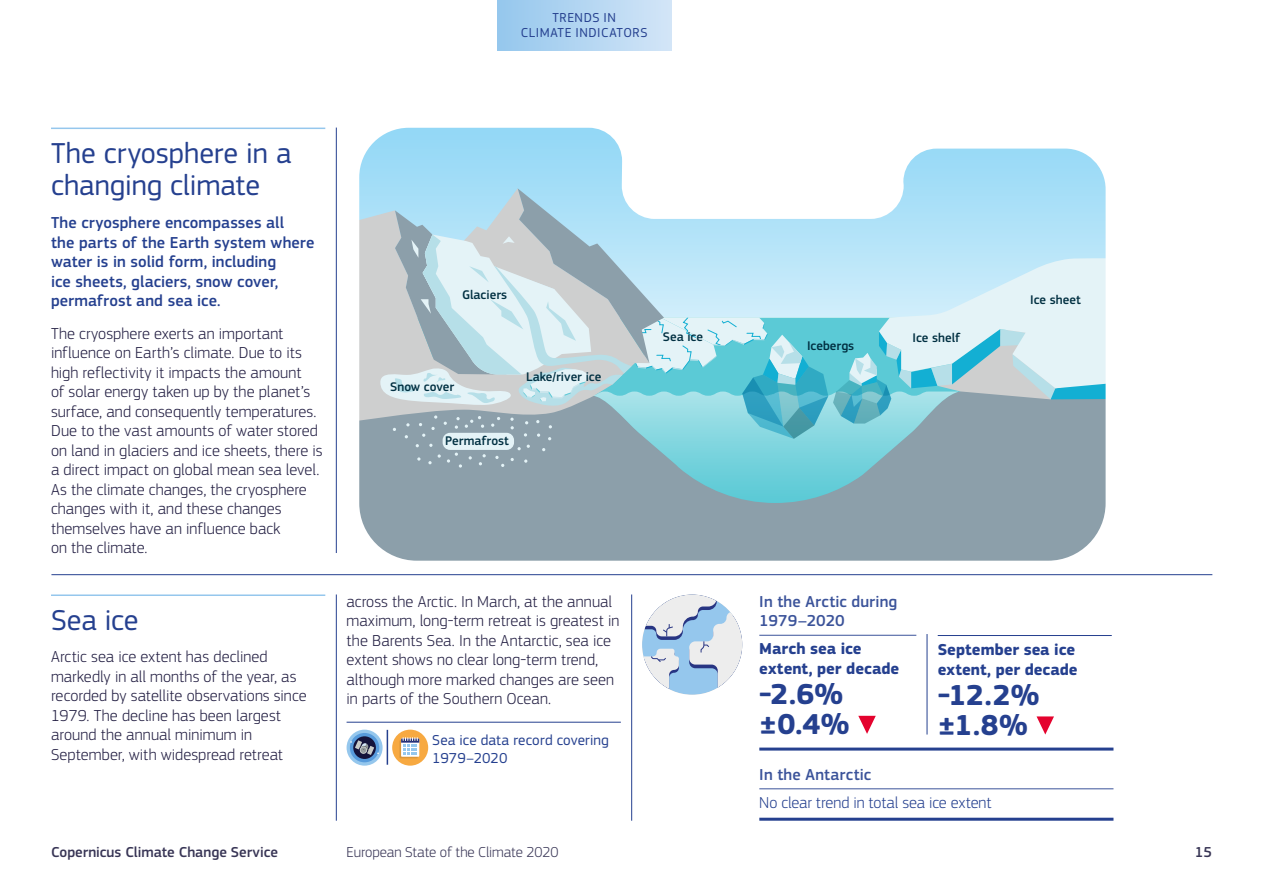
<style>
.page{position:relative;width:1263px;height:893px;background:#fff}
.page>*{position:absolute;margin:0;border:0;box-sizing:border-box;transform-origin:0 0}
.Heading_20_21pt__lin{font:30px/31.5px "EC Square Sans Pro";letter-spacing:-.005em;color:#25408f}
.Stat_20_24pt__4mm_be{font:700 30px/30px "EC Square Sans Pro";color:#25408f}
.Body_copy_11_13pt__3{font:300 16.5px/19.5px "EC Square Sans Pro";letter-spacing:.005em;color:#221e42}
.Standfirst_11_13pt{font:500 16.5px/19.5px "EC Square Sans Pro";letter-spacing:.005em;color:#25408f}
.Stat_body_11_13pt__l{font:700 16.5px/19.5px "EC Square Sans Pro";color:#25408f}
.Stat_heading_10_12pt{font:500 16.5px/19.5px "EC Square Sans Pro";letter-spacing:.01em;color:#3b539a}
.Stat_body_11_13pt__l-2{font:300 16.5px "EC Square Sans Pro";letter-spacing:-.005em;color:#25408f}
.Data_10_12__10mm_spa{font:15px/18px "EC Square Sans Pro";letter-spacing:.005em;color:#25408f}
.t1{font:500 15px "EC Square Sans Pro";color:#383555}
.t2{font:300 15px "EC Square Sans Pro";letter-spacing:-.005em;color:#383555}
.Nav_9_109pt{font:13.5px/15px "EC Square Sans Pro";letter-spacing:.04em;color:#25408f;text-align:center}
.t3{font:500 13.05px "EC Square Sans Pro";color:#002f41}
</style>
<div class="page">
<hr style="left:51px;top:128px;width:274px;height:1px;background:#95c7ed">
<hr style="left:336px;top:128px;width:1px;height:425px;background:#25408f">
<hr style="left:336px;top:594px;width:1px;height:227px;background:#25408f">
<hr style="left:51px;top:574px;width:1161px;height:1px;background:#25408f">
<hr style="left:631px;top:594px;width:1px;height:227px;background:#25408f">
<hr style="left:51px;top:594px;width:274px;height:2px;background:#95c7ed">
<hr style="left:347px;top:722px;width:274px;height:1px;background:#25408f">
<svg style="left:347px;top:730px;width:36px;height:36px"></svg>
<svg style="left:350px;top:733px;width:29px;height:29px"></svg>
<svg style="left:353px;top:736px;width:23px;height:23px"></svg>
<svg style="left:350px;top:740px;width:29px;height:15px"></svg>
<hr style="left:387px;top:730px;width:1px;height:35px;background:#25408f">
<div style="left:392px;top:730px;width:36px;height:36px;background:#f7a941;border-radius:50%"></div>
<div style="left:399px;top:740px;width:19px;height:18px;background:#db973a"></div>
<div style="left:401px;top:738px;width:18px;height:19px;background:#fff"></div>
<svg style="left:401px;top:738px;width:18px;height:17px"></svg>
<svg style="left:359px;top:127px;width:747px;height:434px;background:#accdd8"></svg>
<hr style="left:927px;top:634px;width:1px;height:100px;background:#25408f">
<div style="left:642px;top:594px;width:100px;height:101px;background:#95c7ed;border-radius:50%"></div>
<svg style="left:643px;top:594px;width:100px;height:95px"></svg>
<hr style="left:759px;top:635px;width:157px;height:1px;background:#3b539a">
<svg style="left:858px;top:716px;width:18px;height:18px"></svg>
<hr style="left:938px;top:635px;width:174px;height:1px;background:#25408f">
<svg style="left:1036px;top:716px;width:18px;height:18px"></svg>
<hr style="left:759px;top:788px;width:354px;height:1px;background:#3b539a">
<hr style="left:759px;top:748px;width:354px;height:3px;background:#25408f">
<hr style="left:759px;top:818px;width:354px;height:3px;background:#25408f">
<div style="left:497px;top:0;width:174px;height:50px;background:linear-gradient(to right,#95c7ed,#d2e5f7)"></div>
<p class="Nav_9_109pt" style="left:521px;top:10px;width:128px">TRENDS IN<br>CLIMATE INDICATORS</p>
<p class="Heading_20_21pt__lin" style="left:51px;top:138px;width:242px">The cryosphere in a changing climate</p>
<p class="Standfirst_11_13pt" style="left:51px;top:213px;width:265px">The cryosphere encompasses all<br>the parts of the Earth system where water is in solid form, including<br>ice sheets, glaciers, snow cover, permafrost and sea ice.</p>
<p class="Body_copy_11_13pt__3" style="left:51px;top:323px;width:273px">The cryosphere exerts an important influence on Earth’s climate. Due to its high reflectivity it impacts the amount<br>of solar energy taken up by the planet’s surface, and consequently temperatures.<br>Due to the vast amounts of water stored on land in glaciers and ice sheets, there is a direct impact on global mean sea level.<br>As the climate changes, the cryosphere changes with it, and these changes themselves have an influence back<br>on the climate.</p>
<p class="Heading_20_21pt__lin" style="left:51px;top:605px;width:89px">Sea ice</p>
<p class="Body_copy_11_13pt__3" style="left:51px;top:647px;width:257px">Arctic sea ice extent has declined markedly in all months of the year, as recorded by satellite observations since 1979. The decline has been largest around the annual minimum in September, with widespread retreat</p>
<p class="t3" style="left:462px;top:287px;width:47px">Glaciers</p>
<p class="t3" style="left:390px;top:379px;width:65px">Snow cover</p>
<p class="t3" style="left:445px;top:433px;width:65px">Permafrost</p>
<p class="t3" style="left:526px;top:369px;width:77px">Lake/river ice</p>
<p class="Body_copy_11_13pt__3" style="left:347px;top:592px;width:274px">across the Arctic. In March, at the annual maximum, long-term retreat is greatest in the Barents Sea. In the Antarctic, sea ice extent shows no clear long-term trend, although more marked changes are seen in parts of the Southern Ocean.</p>
<p class="Data_10_12__10mm_spa" style="left:432px;top:731px;width:178px">Sea ice data record covering<br>1979–2020</p>
<p class="t3" style="left:663px;top:329px;width:42px">Sea ice</p>
<p class="t3" style="left:807px;top:338px;width:49px">Icebergs</p>
<p class="t3" style="left:912px;top:330px;width:49px">Ice shelf</p>
<p class="t3" style="left:1030px;top:292px;width:52px">Ice sheet</p>
<p class="Stat_heading_10_12pt" style="left:759px;top:592px;width:139px">In the Arctic during<br>1979–2020</p>
<p class="Stat_body_11_13pt__l" style="left:759px;top:640px;width:142px">March sea ice extent, per decade</p>
<p class="Stat_20_24pt__4mm_be" style="left:759px;top:680px;width:92px">-2.6% ±0.4%</p>
<p class="Stat_body_11_13pt__l" style="left:938px;top:640px;width:142px">September sea ice extent, per decade</p>
<h1 class="Stat_20_24pt__4mm_be" style="left:938px;top:681px;width:103px">-12.2% ±1.8%</h1>
<p class="Stat_heading_10_12pt" style="left:759px;top:765px;width:113px">In the Antarctic</p>
<p class="Stat_body_11_13pt__l-2" style="left:759px;top:793px;width:234px">No clear trend in total sea ice extent</p>
<p class="t1" style="left:51px;top:844px;width:228px">Copernicus Climate Change Service</p>
<p class="t2" style="left:347px;top:844px;width:214px">European State of the Climate 2020</p>
<p class="t1" style="left:1195px;top:844px;width:19px">15</p>
</div>
